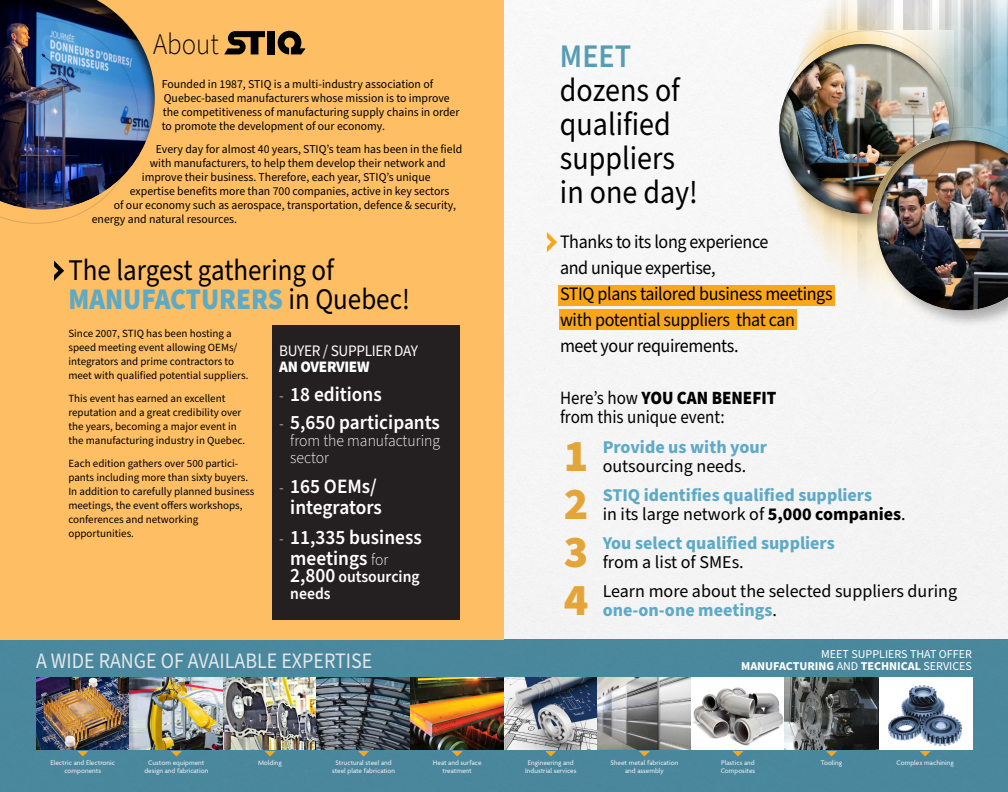
<style>
.page{position:relative;width:1008px;height:792px;background:#fff}
.page>*{position:absolute;margin:0;border:0;box-sizing:border-box;transform-origin:0 0}
.t1{font:900 45.5px "Source Sans Pro";color:#e29717}
.t2{font:33px/34px "Source Sans Pro";color:#000;scale:.91 1}
.t3{font:600 33px "Source Sans Pro";color:#569cb5;scale:.91 1}
.t4{font:30px/29.4px "Source Sans Pro";color:#000;scale:.9 1}
.t5{font:300 30px "Source Sans Pro";color:#000;scale:.9 1}
.t6{font:22px "Source Sans Pro";color:#e6e7e8;scale:.91 1}
.t7{font:600 20.3px/20.3px "Source Sans Pro";color:#fff;text-align:center;scale:.95 1}
.t8{font:19px/26px "Source Sans Pro";letter-spacing:-.02em;color:#000;scale:.95 1}
.t9{font:18.7px/19px "Source Sans Pro";color:#000;scale:.91 1}
.t10{font:700 18px/19px "Source Sans Pro";color:#5daac7}
.t11{font:18px/19px "Source Sans Pro";color:#000}
.t12{font:300 16.5px/17.1px "Source Sans Pro";color:#fff;scale:.95 1}
.t13{font:600 16.5px/17.1px "Source Sans Pro";color:#fff;scale:.95 1}
.t14{font:16px "Source Sans Pro";letter-spacing:-.02em;color:#fff;scale:.95 1}
.t15{font:900 16px "Source Sans Pro";letter-spacing:-.02em;color:#fff;scale:.95 1}
.t16{font:12px/14px "Source Sans Pro";color:#000}
.t17{font:12px/12px "Source Sans Pro";color:#fff;text-align:right}
.t18{font:11px/14px "Source Sans Pro";color:#000}
.t19{font:500 7.2px/8px "Agenda";color:#e6e7e8;text-align:center}
.s1{font-weight:900;color:#5daac7}
.s2{font-weight:300;font-size:16.5px}
.s3{font-size:20.3px}
.s4{font-weight:900}
.s5{font-weight:400;color:#000}
.s6{color:#000}
.s7{font-weight:700;color:#5daac7}
.s8{font-weight:700}
</style>
<div class="page">
<div style="left:504px;top:3px;width:504px;height:636px;background:#f5f5f5"></div>
<div style="left:0;top:639px;width:1008px;height:153px;background:#4a879d"></div>
<div style="left:0;top:0;width:504px;height:639px;background:#fdbe64"></div>
<div style="left:267px;top:31px;width:8px;height:23px;background:#000"></div>
<svg style="left:224px;top:31px;width:41px;height:23px"></svg>
<svg style="left:278px;top:31px;width:27px;height:23px"></svg>
<div style="left:272px;top:325px;width:187px;height:295px;background:#241f21"></div>
<svg style="left:77px;top:751px;width:11px;height:6px"></svg>
<svg style="left:171px;top:751px;width:11px;height:6px"></svg>
<svg style="left:264px;top:751px;width:12px;height:6px"></svg>
<svg style="left:358px;top:751px;width:11px;height:6px"></svg>
<svg style="left:452px;top:751px;width:11px;height:6px"></svg>
<svg style="left:545px;top:751px;width:11px;height:6px"></svg>
<svg style="left:639px;top:751px;width:11px;height:6px"></svg>
<svg style="left:732px;top:751px;width:12px;height:6px"></svg>
<svg style="left:920px;top:751px;width:11px;height:6px"></svg>
<svg style="left:826px;top:751px;width:11px;height:6px"></svg>
<img style="left:36px;top:678px;width:94px;height:72px">
<img style="left:130px;top:678px;width:93px;height:72px">
<img style="left:223px;top:678px;width:94px;height:72px">
<svg style="left:317px;top:678px;width:93px;height:72px;background:#545f69"></svg>
<img style="left:410px;top:678px;width:94px;height:72px">
<svg style="left:504px;top:678px;width:94px;height:72px;background:#9096a0"></svg>
<svg style="left:598px;top:678px;width:93px;height:72px;background:#a2a2a1"></svg>
<svg style="left:691px;top:678px;width:94px;height:72px;background:#c6c4c4"></svg>
<svg style="left:878px;top:678px;width:94px;height:72px;background:#b7bec9"></svg>
<svg style="left:785px;top:678px;width:93px;height:72px;background:#4c4f4e"></svg>
<div style="left:559px;top:285px;width:276px;height:21px;background:#faa61a"></div>
<div style="left:559px;top:309px;width:237px;height:21px;background:#faa61a"></div>
<svg style="left:547px;top:232px;width:10px;height:20px"></svg>
<svg style="left:54px;top:261px;width:10px;height:20px"></svg>
<div style="left:0;top:0;width:163px;height:210px;background:#000;opacity:.75"></div>
<img style="left:0;top:18px;width:139px;height:206px">
<div style="left:771px;top:36px;width:186px;height:178px;background:#f7f7f7"></div>
<div style="left:874px;top:138px;width:134px;height:190px;background:#000;opacity:.3"></div>
<img style="left:779px;top:0;width:229px;height:321px">
<h3 class="t5" style="left:153px;top:24px;width:75px">About</h3>
<p class="t16" style="left:162px;top:77px;width:299px">Founded in 1987, STIQ is a multi-industry association of Quebec-based manufacturers whose mission is to improve the competitiveness of manufacturing supply chains in order to promote the development of our economy.</p>
<p class="t16" style="left:156px;top:142px;width:308px">Every day for almost 40 years, STIQ’s team has been in the field</p>
<p class="t16" style="left:150px;top:156px;width:297px">with manufacturers, to help them develop their network and</p>
<p class="t16" style="left:142px;top:170px;width:290px">improve their business. Therefore, each year, STIQ’s unique</p>
<p class="t16" style="left:130px;top:184px;width:321px">expertise benefits more than 700 companies, active in key sectors</p>
<p class="t16" style="left:114px;top:198px;width:344px">of our economy such as aerospace, transportation, defence &amp; security,</p>
<p class="t16" style="left:92px;top:212px;width:147px">energy and natural resources.</p>
<h3 class="t4" style="left:68px;top:256px;width:381px">The largest gathering of<br><span class="s1">MANUFACTURERS</span> in Quebec!</h3>
<p class="t18" style="left:68px;top:326px;width:182px">Since 2007, STIQ has been hosting a speed meeting event allowing OEMs/ integrators and prime contractors to meet with qualified potential suppliers.</p>
<p class="t18" style="left:68px;top:391px;width:178px">This event has earned an excellent reputation and a great credibility over the years, becoming a major event in the manufacturing industry in Quebec.</p>
<p class="t18" style="left:68px;top:456px;width:188px">Each edition gathers over 500 partici&shy;pants including more than sixty buyers.<br>In addition to carefully planned business meetings, the event offers workshops, conferences and networking opportunities.</p>
<h3 class="t14" style="left:279px;top:340px;width:148px">BUYER / SUPPLIER DAY</h3>
<h3 class="t15" style="left:279px;top:356px;width:97px">AN OVERVIEW</h3>
<h3 class="t7" style="left:279px;top:385px;width:109px"><span class="s2">-</span> 18 editions</h3>
<h3 class="t7" style="left:279px;top:412px;width:171px"><span class="s2">-</span> 5,650 participants</h3>
<h3 class="t12" style="left:290px;top:432px;width:159px">from the manufacturing sector</h3>
<h3 class="t7" style="left:279px;top:477px;width:109px"><span class="s2">-</span> 165 OEMs/ integrators</h3>
<h3 class="t7" style="left:290px;top:528px;width:140px;text-align:left;text-indent:-11px"><span class="s2">-</span> 11,335 business meetings <span class="s2">for</span></h3>
<h3 class="t13" style="left:290px;top:568px;width:138px"><span class="s3">2,800</span> outsourcing needs</h3>
<h2 class="t3" style="left:560px;top:34px;width:80px">MEET</h2>
<h2 class="t2" style="left:560px;top:74px;width:153px">dozens of qualified suppliers in one day!</h2>
<h3 class="t8" style="left:560px;top:230px;width:288px">Thanks to its long experience<br>and unique expertise,<br>STIQ plans tailored business meetings with potential suppliers that can meet your requirements.</h3>
<h3 class="t9" style="left:560px;top:389px;width:239px">Here’s how <span class="s4">YOU CAN BENEFIT </span>from this unique event:</h3>
<h1 class="t1" style="left:563px;top:424px;width:26px">1</h1>
<h3 class="t10" style="left:603px;top:438px;width:166px">Provide us with your</h3>
<h3 class="t11" style="left:603px;top:457px;width:145px">outsourcing needs.</h3>
<h1 class="t1" style="left:563px;top:473px;width:26px">2</h1>
<h3 class="t10" style="left:603px;top:486px;width:305px">STIQ identifies qualified suppliers<br><span class="s5">in its large network of</span> <span class="s6">5,000 companies</span><span class="s5">.</span></h3>
<h1 class="t1" style="left:563px;top:520px;width:26px">3</h1>
<h3 class="t10" style="left:603px;top:534px;width:234px">You select qualified suppliers</h3>
<h3 class="t11" style="left:603px;top:553px;width:143px">from a list of SMEs.</h3>
<h1 class="t1" style="left:563px;top:569px;width:26px">4</h1>
<h3 class="t11" style="left:603px;top:582px;width:356px">Learn more about the selected suppliers during <span class="s7">one-on-one meetings</span>.</h3>
<h3 class="t6" style="left:36px;top:646px;width:371px">A WIDE RANGE OF AVAILABLE EXPERTISE</h3>
<p class="t17" style="left:741px;top:648px;width:232px">MEET SUPPLIERS THAT OFFER<br><span class="s8">MANUFACTURING</span> AND <span class="s8">TECHNICAL</span> SERVICES</p>
<p class="t19" style="left:51px;top:759px;width:66px">Electric and Electronic components</p>
<p class="t19" style="left:144px;top:759px;width:66px">Custom equipment design and fabrication</p>
<p class="t19" style="left:258px;top:759px;width:25px">Molding</p>
<p class="t19" style="left:332px;top:759px;width:65px">Structural steel and steel plate fabrication</p>
<p class="t19" style="left:433px;top:759px;width:50px">Heat and surface treatment</p>
<p class="t19" style="left:525px;top:759px;width:53px">Engineering and<br>Industrial services</p>
<p class="t19" style="left:610px;top:759px;width:70px">Sheet metal fabrication and assembly</p>
<p class="t19" style="left:721px;top:759px;width:36px;text-align:left">Plastics and<br>Composites</p>
<p class="t19" style="left:821px;top:759px;width:23px">Tooling</p>
<p class="t19" style="left:897px;top:759px;width:59px">Complex machining</p>
</div>
